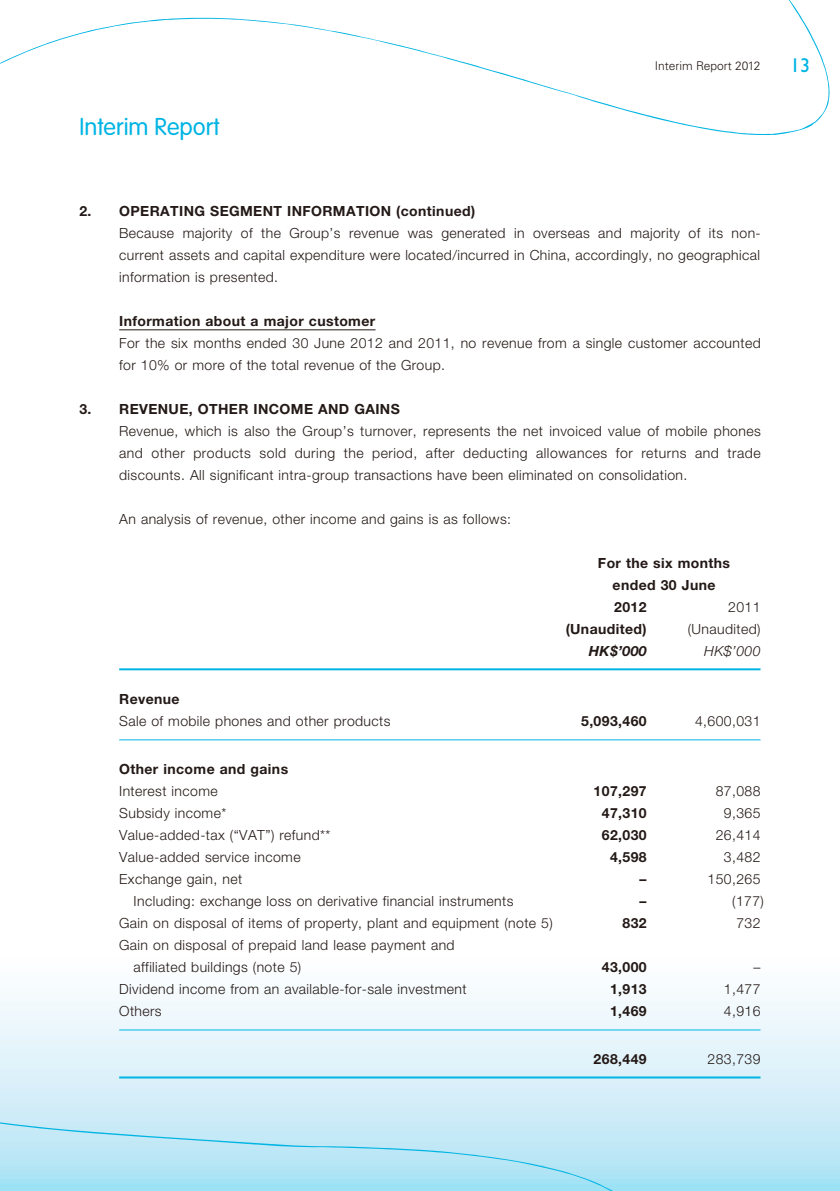
<style>
.page{position:relative;width:840px;height:1191px;background:#fff}
.page>*{position:absolute;margin:0;border:0;box-sizing:border-box;transform-origin:0 0}
.t1{font:300 24px "VAG Rounded Std";color:#00b4e3}
.t2{font:20px "Gill Sans Std";color:#00b4e3}
.t3{font:300 14px/22px "Helvetica Neue LT Std";letter-spacing:.03em;color:#231916;text-align:justify}
.t4{font:700 14px/22px "Helvetica Neue LT Std";letter-spacing:.03em;color:#231916}
.t5{font:italic 700 14px "Helvetica Neue LT Std";color:#231916}
.t6{font:italic 300 14px "Helvetica Neue LT Std";color:#231916}
.t7{font:300 12px "Univers LT Std";color:#231916}
</style>
<div class="page">
<svg style="left:0;top:0;width:830px;height:135px"></svg>
<svg style="left:679px;top:123px;width:7px;height:2px"></svg>
<svg style="left:799px;top:17px;width:3px;height:6px"></svg>
<svg style="left:819px;top:108px;width:6px;height:9px"></svg>
<svg style="left:741px;top:133px;width:12px;height:1px"></svg>
<svg style="left:0;top:997px;width:839px;height:194px;background:#d0edf8"></svg>
<svg style="left:541px;top:1165px;width:29px;height:8px"></svg>
<svg style="left:468px;top:1154px;width:13px;height:1px"></svg>
<hr style="left:119px;top:329px;width:256px;height:1px;background:#231916">
<hr style="left:119px;top:668px;width:641px;height:2px;background:#00b4e3">
<hr style="left:119px;top:739px;width:641px;height:1px;background:#00b4e3">
<hr style="left:119px;top:1029px;width:641px;height:1px;background:#00b4e3">
<hr style="left:119px;top:1076px;width:641px;height:2px;background:#00b4e3">
<h1 class="t1" style="left:79px;top:113px;width:141px">Interim Report</h1>
<p class="t7" style="left:654px;top:58px;width:107px">Interim Report 2012</p>
<h2 class="t2" style="left:789px;top:54px;width:21px">13</h2>
<p class="t4" style="left:79px;top:199px;width:397px">2. OPERATING SEGMENT INFORMATION (continued)</p>
<p class="t3" style="left:119px;top:221px;width:642px">Because majority of the Group’s revenue was generated in overseas and majority of its non&shy;current assets and capital expenditure were located/incurred in China, accordingly, no geographical information is presented.</p>
<p class="t4" style="left:119px;top:309px;width:257px">Information about a major customer</p>
<p class="t3" style="left:119px;top:331px;width:642px">For the six months ended 30 June 2012 and 2011, no revenue from a single customer accounted for 10% or more of the total revenue of the Group.</p>
<p class="t4" style="left:79px;top:397px;width:322px">3. REVENUE, OTHER INCOME AND GAINS</p>
<p class="t3" style="left:119px;top:419px;width:642px">Revenue, which is also the Group’s turnover, represents the net invoiced value of mobile phones and other products sold during the period, after deducting allowances for returns and trade discounts. All significant intra-group transactions have been eliminated on consolidation.</p>
<p class="t3" style="left:119px;top:507px;width:393px">An analysis of revenue, other income and gains is as follows:</p>
<p class="t4" style="left:612px;top:551px;width:119px;text-indent:-15px">For the six months ended 30 June<br>2012</p>
<p class="t3" style="left:727px;top:595px;width:34px">2011</p>
<p class="t4" style="left:565px;top:617px;width:82px">(Unaudited)</p>
<p class="t3" style="left:687px;top:617px;width:74px">(Unaudited)</p>
<p class="t5" style="left:588px;top:642px;width:59px">HK$’000</p>
<p class="t6" style="left:703px;top:642px;width:58px">HK$’000</p>
<p class="t4" style="left:119px;top:687px;width:62px">Revenue</p>
<p class="t3" style="left:119px;top:709px;width:272px">Sale of mobile phones and other products</p>
<p class="t4" style="left:581px;top:709px;width:67px">5,093,460</p>
<p class="t3" style="left:694px;top:709px;width:67px">4,600,031</p>
<p class="t4" style="left:119px;top:757px;width:170px">Other income and gains</p>
<p class="t3" style="left:119px;top:779px;width:100px">Interest income</p>
<p class="t4" style="left:593px;top:779px;width:54px">107,297</p>
<p class="t3" style="left:715px;top:779px;width:46px">87,088</p>
<p class="t3" style="left:119px;top:801px;width:109px">Subsidy income*</p>
<p class="t4" style="left:601px;top:801px;width:46px">47,310</p>
<p class="t3" style="left:723px;top:801px;width:38px">9,365</p>
<p class="t3" style="left:119px;top:823px;width:213px">Value-added-tax (“VAT”) refund**</p>
<p class="t4" style="left:601px;top:823px;width:46px">62,030</p>
<p class="t3" style="left:715px;top:823px;width:46px">26,414</p>
<p class="t3" style="left:119px;top:845px;width:183px">Value-added service income</p>
<p class="t4" style="left:609px;top:845px;width:38px">4,598</p>
<p class="t3" style="left:723px;top:845px;width:38px">3,482</p>
<p class="t3" style="left:119px;top:867px;width:124px">Exchange gain, net</p>
<p class="t4" style="left:639px;top:867px;width:8px">–</p>
<p class="t3" style="left:707px;top:867px;width:54px">150,265</p>
<p class="t3" style="left:133px;top:889px;width:381px">Including: exchange loss on derivative financial instruments</p>
<p class="t4" style="left:639px;top:889px;width:8px">–</p>
<p class="t3" style="left:731px;top:889px;width:33px">(177)</p>
<p class="t3" style="left:119px;top:911px;width:435px">Gain on disposal of items of property, plant and equipment (note 5)</p>
<p class="t4" style="left:622px;top:911px;width:26px">832</p>
<p class="t3" style="left:736px;top:911px;width:26px">732</p>
<p class="t3" style="left:133px;top:933px;width:322px;text-indent:-14px">Gain on disposal of prepaid land lease payment and affiliated buildings (note 5)</p>
<p class="t4" style="left:601px;top:955px;width:46px">43,000</p>
<p class="t3" style="left:753px;top:955px;width:8px">–</p>
<p class="t3" style="left:119px;top:977px;width:348px">Dividend income from an available-for-sale investment</p>
<p class="t4" style="left:609px;top:977px;width:38px">1,913</p>
<p class="t3" style="left:723px;top:977px;width:38px">1,477</p>
<p class="t3" style="left:119px;top:999px;width:44px">Others</p>
<p class="t4" style="left:609px;top:999px;width:38px">1,469</p>
<p class="t3" style="left:723px;top:999px;width:38px">4,916</p>
<p class="t4" style="left:593px;top:1047px;width:54px">268,449</p>
<p class="t3" style="left:707px;top:1047px;width:54px">283,739</p>
</div>
